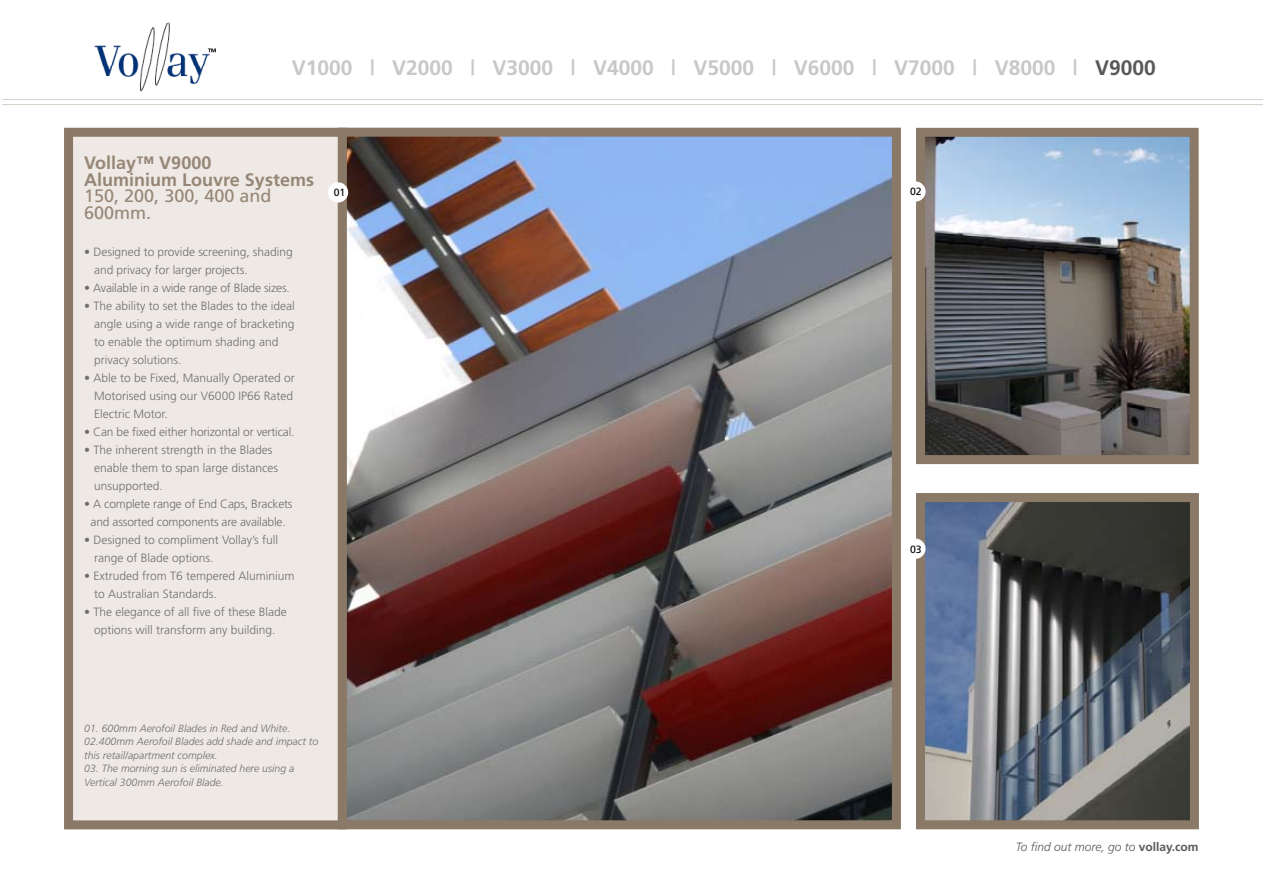
<style>
.page{position:relative;width:1263px;height:893px;background:#fff}
.page>*{position:absolute;margin:0;border:0;box-sizing:border-box;transform-origin:0 0}
.t1{font:700 21px "Frutiger";color:#c6c8ca}
.t2{font:700 18px/16.5px "Frutiger";color:#968676}
.t3{font:18px/16.5px "Frutiger";color:#968676}
.t4{font:300 12px/18px "Frutiger";color:#6d6f71}
.t5{font:italic 300 12px "Frutiger";color:#58595b}
.t6{font:italic 300 10.5px/13.5px "Frutiger";color:#6d6f71}
.t7{font:10.5px "Frutiger";color:#000}
.s1{color:#58595b}
.s2{font-weight:700;font-style:normal}
</style>
<div class="page">
<div style="left:64px;top:128px;width:283px;height:701px;background:#efe9e5;border:9px solid #8a7967"></div>
<img style="left:926px;top:503px;width:263px;height:316px">
<div style="left:916px;top:493px;width:283px;height:336px;border:9px solid #8a7967"></div>
<img style="left:348px;top:138px;width:543px;height:681px">
<div style="left:338px;top:128px;width:563px;height:701px;border:9px solid #8a7967"></div>
<img style="left:926px;top:138px;width:263px;height:316px">
<div style="left:916px;top:128px;width:283px;height:336px;border:9px solid #8a7967"></div>
<hr style="left:2px;top:99px;width:1261px;height:1px;background:#d8d0c7">
<hr style="left:2px;top:104px;width:1261px;height:1px;background:#d8d0c7">
<div style="left:905px;top:539px;width:20px;height:20px;background:#fff;border-radius:50%"></div>
<div style="left:328px;top:182px;width:20px;height:21px;background:#fff;border-radius:50%"></div>
<div style="left:905px;top:181px;width:20px;height:21px;background:#fff;border-radius:50%"></div>
<img style="left:94px;top:22px;width:122px;height:70px">
<h1 class="t1" style="left:292px;top:56px;width:865px">V1000 | V2000 | V3000 | V4000 | V5000 | V6000 | V7000 | V8000 | <span class="s1">V9000</span></h1>
<h2 class="t2" style="left:84px;top:155px;width:231px">Vollay™ V9000<br>Aluminium Louvre Systems</h2>
<h2 class="t3" style="left:84px;top:188px;width:189px">150, 200, 300, 400 and<br>600mm.</h2>
<p class="t4" style="left:94px;top:243px;width:200px;text-indent:-10px">• Designed to provide screening, shading and privacy for larger projects.</p>
<p class="t4" style="left:84px;top:279px;width:207px">• Available in a wide range of Blade sizes.</p>
<p class="t4" style="left:94px;top:297px;width:202px;text-indent:-10px">• The ability to set the Blades to the ideal angle using a wide range of bracketing to enable the optimum shading and privacy solutions.</p>
<p class="t4" style="left:94px;top:369px;width:202px;text-indent:-10px">• Able to be Fixed, Manually Operated or<br>Motorised using our V6000 IP66 Rated<br>Electric Motor.</p>
<p class="t4" style="left:84px;top:423px;width:212px">• Can be fixed either horizontal or vertical.</p>
<p class="t4" style="left:94px;top:441px;width:186px;text-indent:-10px">• The inherent strength in the Blades enable them to span large distances unsupported.</p>
<p class="t4" style="left:84px;top:495px;width:210px;text-align:center">• A complete range of End Caps, Brackets and assorted components are available.</p>
<p class="t4" style="left:94px;top:531px;width:186px;text-indent:-10px">• Designed to compliment Vollay’s full range of Blade options.</p>
<p class="t4" style="left:94px;top:567px;width:202px;text-indent:-10px">• Extruded from T6 tempered Aluminium to Australian Standards.</p>
<p class="t4" style="left:84px;top:603px;width:204px;text-align:center">• The elegance of all five of these Blade options will transform any building.</p>
<p class="t7" style="left:334px;top:186px;width:13px">01</p>
<p class="t7" style="left:910px;top:185px;width:13px">02</p>
<p class="t7" style="left:910px;top:543px;width:13px">03</p>
<p class="t6" style="left:84px;top:721px;width:235px">01. 600mm Aerofoil Blades in Red and White.<br>02.400mm Aerofoil Blades add shade and impact to this retail/apartment complex.</p>
<p class="t6" style="left:84px;top:762px;width:212px">03. The morning sun is eliminated here using a<br>Vertical 300mm Aerofoil Blade.</p>
<p class="t5" style="left:1016px;top:840px;width:184px">To find out more, go to <span class="s2">vollay.com</span></p>
</div>
